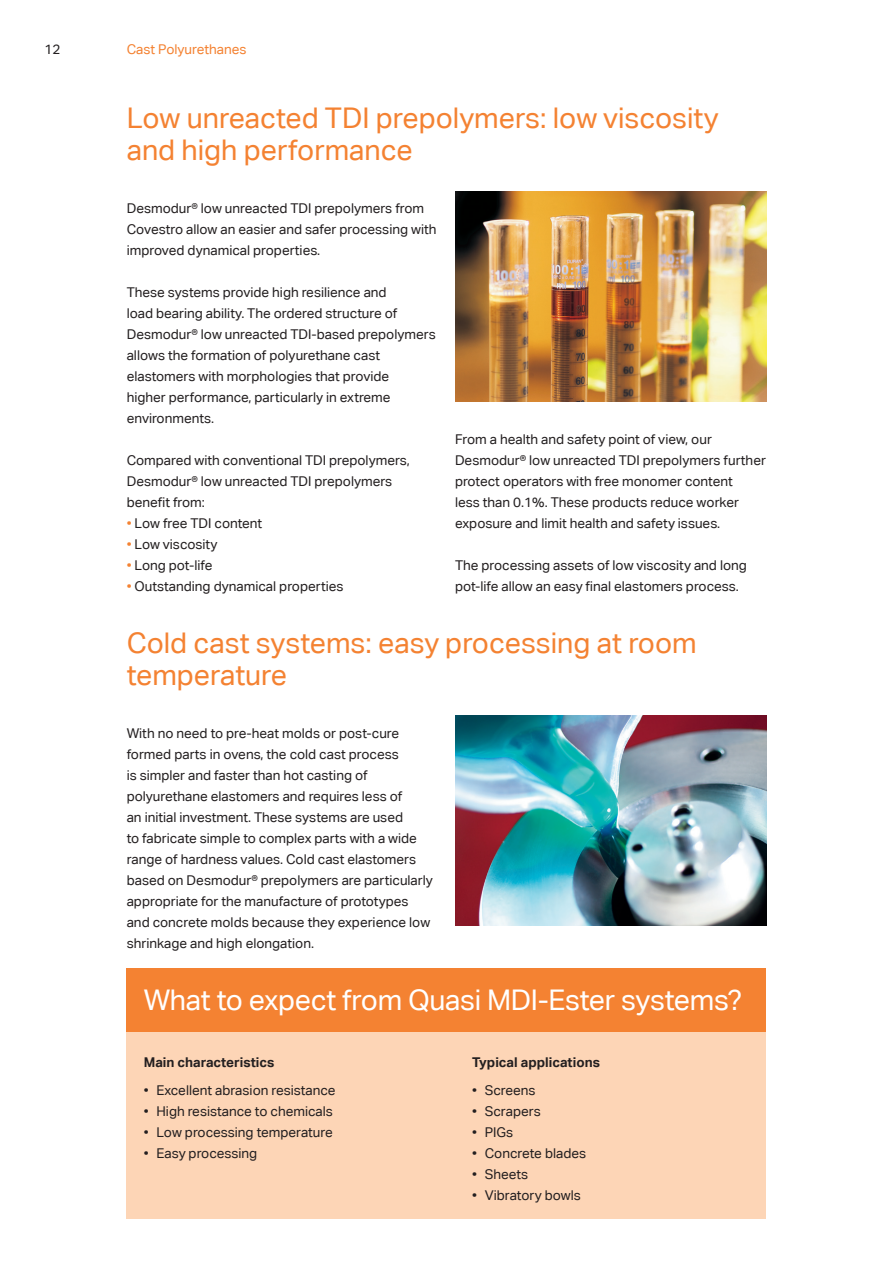
<style>
.page{position:relative;width:893px;height:1263px;background:#fff}
.page>*{position:absolute;margin:0;border:0;box-sizing:border-box;transform-origin:0 0}
.t1{font:28.5px/31.5px "Aktiv Grotesk";color:#f48232}
.t2{font:28.5px "Aktiv Grotesk";letter-spacing:-.01em;color:#fff}
.t3{font:13.5px/21px "Aktiv Grotesk";color:#231f20}
.t4{font:700 13.5px "Aktiv Grotesk";color:#231f20}
.t5{font:13.5px "Aktiv Grotesk";color:#f48232}
.s1{color:#f48232}
</style>
<div class="page">
<div style="left:127px;top:1031px;width:639px;height:187px;background:#fdd5b6"></div>
<img style="left:455px;top:715px;width:311px;height:210px">
<img style="left:455px;top:192px;width:311px;height:210px">
<div style="left:127px;top:969px;width:639px;height:63px;background:#f48232"></div>
<p class="t3" style="left:45px;top:39px;width:17px">12</p>
<p class="t5" style="left:127px;top:42px;width:121px">Cast Polyurethanes</p>
<p class="t1" style="left:127px;top:102px;width:594px">Low unreacted TDI prepolymers: low viscosity and high performance</p>
<p class="t3" style="left:127px;top:197px;width:311px">Desmodur® low unreacted TDI prepolymers from<br>Covestro allow an easier and safer processing with improved dynamical properties.</p>
<p class="t3" style="left:127px;top:281px;width:310px">These systems provide high resilience and<br>load bearing ability. The ordered structure of Desmodur® low unreacted TDI-based prepolymers allows the formation of polyurethane cast elastomers with morphologies that provide<br>higher performance, particularly in extreme environments.</p>
<p class="t3" style="left:127px;top:449px;width:285px">Compared with conventional TDI prepolymers,<br>Desmodur® low unreacted TDI prepolymers benefit from:</p>
<p class="t3" style="left:127px;top:512px;width:137px"><span class="s1">•</span> Low free TDI content</p>
<p class="t3" style="left:127px;top:533px;width:92px"><span class="s1">•</span> Low viscosity</p>
<p class="t3" style="left:127px;top:554px;width:87px"><span class="s1">•</span> Long pot-life</p>
<p class="t3" style="left:127px;top:575px;width:218px"><span class="s1">•</span> Outstanding dynamical properties</p>
<p class="t1" style="left:127px;top:627px;width:571px">Cold cast systems: easy processing at room temperature</p>
<p class="t3" style="left:127px;top:722px;width:308px">With no need to pre-heat molds or post-cure formed parts in ovens, the cold cast process<br>is simpler and faster than hot casting of polyurethane elastomers and requires less of<br>an initial investment. These systems are used<br>to fabricate simple to complex parts with a wide range of hardness values. Cold cast elastomers based on Desmodur® prepolymers are particularly appropriate for the manufacture of prototypes and concrete molds because they experience low shrinkage and high elongation.</p>
<p class="t3" style="left:455px;top:428px;width:312px">From a health and safety point of view, our Desmodur® low unreacted TDI prepolymers further protect operators with free monomer content<br>less than 0.1%. These products reduce worker exposure and limit health and safety issues.</p>
<p class="t3" style="left:455px;top:554px;width:293px">The processing assets of low viscosity and long pot-life allow an easy final elastomers process.</p>
<p class="t2" style="left:144px;top:983px;width:600px">What to expect from Quasi MDI-Ester systems?</p>
<p class="t4" style="left:144px;top:1054px;width:132px">Main characteristics</p>
<p class="t4" style="left:472px;top:1054px;width:129px">Typical applications</p>
<p class="t3" style="left:144px;top:1079px;width:193px">• Excellent abrasion resistance</p>
<p class="t3" style="left:144px;top:1100px;width:191px">• High resistance to chemicals</p>
<p class="t3" style="left:144px;top:1121px;width:190px">• Low processing temperature</p>
<p class="t3" style="left:144px;top:1142px;width:115px">• Easy processing</p>
<p class="t3" style="left:472px;top:1079px;width:65px">• Screens</p>
<p class="t3" style="left:472px;top:1100px;width:70px">• Scrapers</p>
<p class="t3" style="left:472px;top:1121px;width:43px">• PIGs</p>
<p class="t3" style="left:472px;top:1142px;width:116px">• Concrete blades</p>
<p class="t3" style="left:472px;top:1163px;width:58px">• Sheets</p>
<p class="t3" style="left:472px;top:1184px;width:110px">• Vibratory bowls</p>
</div>
